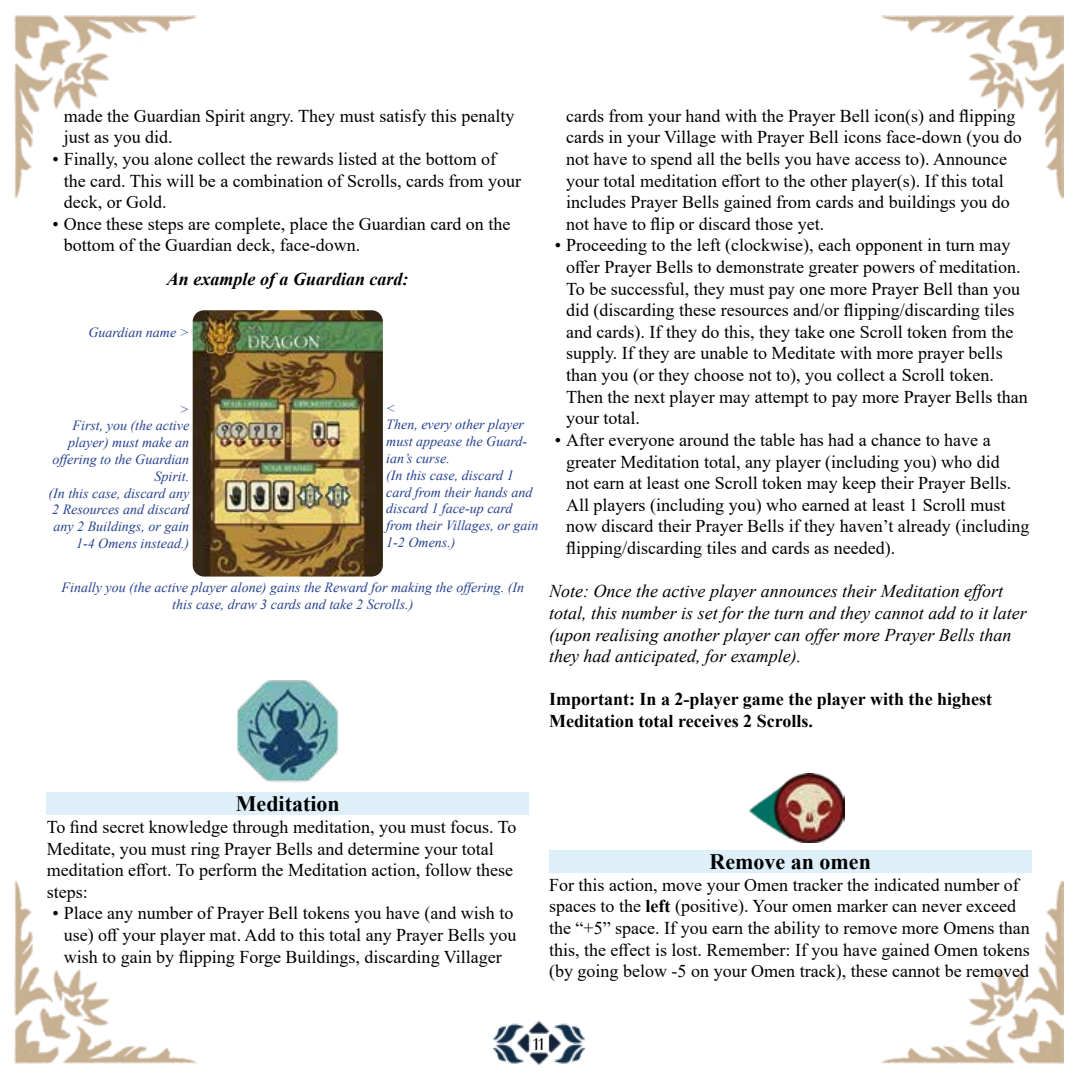
<style>
.page{position:relative;width:1078px;height:1078px;background:#fff}
.page>*{position:absolute;margin:0;border:0;box-sizing:border-box;transform-origin:0 0}
.t1{font:700 22px "Times New Roman";color:#000}
.t2{font:18px/21.6px "Times New Roman";color:#000}
.t3{font:italic 18px/21.6px "Times New Roman";color:#000}
.t4{font:700 18px/21.6px "Times New Roman";color:#000}
.t5{font:italic 700 18px "Times New Roman";color:#000}
.t6{font:17.2px "Dom Loves Mary Text";color:#000}
.t7{font:italic 14px/16.8px "Times New Roman";color:#25408f}
.s1{font-weight:700}
</style>
<div class="page">
<img style="left:510px;top:1063px;width:58px;height:1px">
<img style="left:14px;top:15px;width:1049px;height:1048px">
<div style="left:47px;top:792px;width:482px;height:23px;background:#deeff9"></div>
<div style="left:549px;top:849px;width:482px;height:23px;background:#deeff9"></div>
<img style="left:193px;top:310px;width:190px;height:266px">
<img style="left:234px;top:676px;width:108px;height:108px">
<img style="left:736px;top:777px;width:38px;height:65px">
<img style="left:774px;top:773px;width:69px;height:69px">
<p class="t2" style="left:64px;top:104px;width:452px">made the Guardian Spirit angry. They must satisfy this penalty just as you did.</p>
<p class="t2" style="left:64px;top:147px;width:459px;text-indent:-11px">• Finally, you alone collect the rewards listed at the bottom of the card. This will be a combination of Scrolls, cards from your deck, or Gold.</p>
<p class="t2" style="left:64px;top:212px;width:448px;text-indent:-11px">• Once these steps are complete, place the Guardian card on the bottom of the Guardian deck, face-down.</p>
<p class="t5" style="left:167px;top:266px;width:243px">An example of a Guardian card:</p>
<p class="t7" style="left:88px;top:324px;width:102px">Guardian name &gt;</p>
<p class="t7" style="left:386px;top:399px;width:154px">&lt;<br>Then, every other player must appease the Guard&shy;ian’s curse.<br>(In this case, discard 1 card from their hands and discard 1 face-up card from their Villages, or gain<br>1-2 Omens.)</p>
<p class="t7" style="left:49px;top:400px;width:142px;text-align:right">&gt;<br>First, you (the active player) must make an offering to the Guardian<br>Spirit.<br>(In this case, discard any<br>2 Resources and discard any 2 Buildings, or gain<br>1-4 Omens instead.)</p>
<p class="t7" style="left:62px;top:578px;width:464px;text-align:center">Finally you (the active player alone) gains the Reward for making the offering. (In this case, draw 3 cards and take 2 Scrolls.)</p>
<p class="t2" style="left:566px;top:104px;width:457px">cards from your hand with the Prayer Bell icon(s) and flipping cards in your Village with Prayer Bell icons face-down (you do not have to spend all the bells you have access to). Announce your total meditation effort to the other player(s). If this total includes Prayer Bells gained from cards and buildings you do not have to flip or discard those yet.</p>
<p class="t2" style="left:566px;top:234px;width:463px;text-indent:-11px">• Proceeding to the left (clockwise), each opponent in turn may offer Prayer Bells to demonstrate greater powers of meditation.<br>To be successful, they must pay one more Prayer Bell than you did (discarding these resources and/or flipping/discarding tiles and cards). If they do this, they take one Scroll token from the supply. If they are unable to Meditate with more prayer bells than you (or they choose not to), you collect a Scroll token.<br>Then the next player may attempt to pay more Prayer Bells than your total.</p>
<p class="t2" style="left:566px;top:428px;width:465px;text-indent:-11px">• After everyone around the table has had a chance to have a greater Meditation total, any player (including you) who did<br>not earn at least one Scroll token may keep their Prayer Bells.<br>All players (including you) who earned at least 1 Scroll must now discard their Prayer Bells if they haven’t already (including flipping/discarding tiles and cards as needed).</p>
<p class="t3" style="left:549px;top:580px;width:479px">Note: Once the active player announces their Meditation effort total, this number is set for the turn and they cannot add to it later (upon realising another player can offer more Prayer Bells than they had anticipated, for example).</p>
<p class="t4" style="left:549px;top:687px;width:444px">Important: In a 2-player game the player with the highest<br>Meditation total receives 2 Scrolls.</p>
<p class="t1" style="left:236px;top:787px;width:105px">Meditation</p>
<p class="t2" style="left:47px;top:815px;width:471px">To find secret knowledge through meditation, you must focus. To Meditate, you must ring Prayer Bells and determine your total meditation effort. To perform the Meditation action, follow these steps:</p>
<p class="t2" style="left:64px;top:901px;width:454px;text-indent:-11px">• Place any number of Prayer Bell tokens you have (and wish to use) off your player mat. Add to this total any Prayer Bells you wish to gain by flipping Forge Buildings, discarding Villager</p>
<p class="t1" style="left:709px;top:845px;width:163px">Remove an omen</p>
<p class="t2" style="left:549px;top:873px;width:482px">For this action, move your Omen tracker the indicated number of spaces to the <span class="s1">left</span> (positive). Your omen marker can never exceed the “+5” space. If you earn the ability to remove more Omens than this, the effect is lost. Remember: If you have gained Omen tokens (by going below -5 on your Omen track), these cannot be removed</p>
<p class="t6" style="left:533px;top:1032px;width:12px">11</p>
</div>
